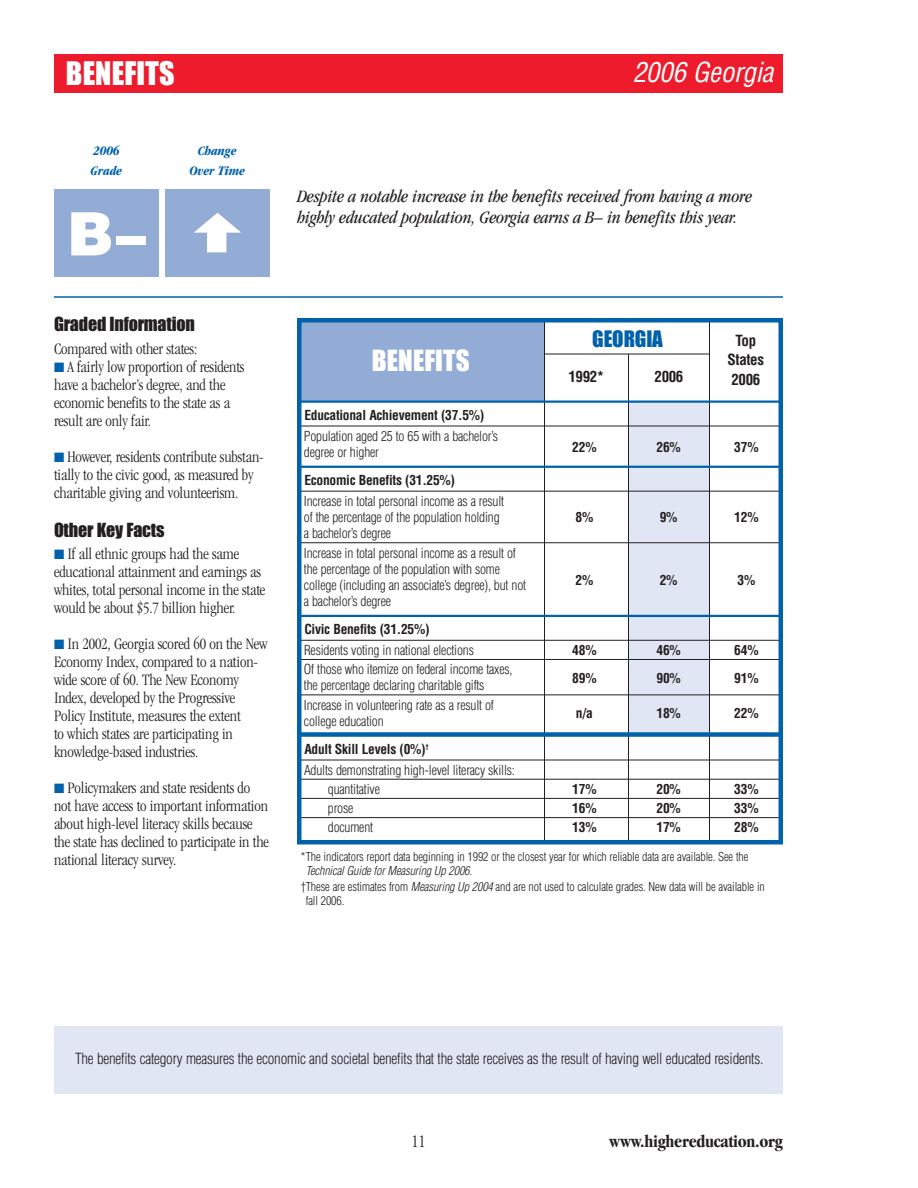
<style>
.page{position:relative;width:918px;height:1188px;background:#fff}
.page>*{position:absolute;margin:0;border:0;box-sizing:border-box;transform-origin:0 0}
.t1{font:900 60px "Helvetica";color:#fff}
.t2{font:30px "Impact";letter-spacing:.005em;color:#fff}
.t3{font:italic condensed 27px "Helvetica";letter-spacing:-.01em;color:#fff}
.t4{font:27px "Impact";letter-spacing:.005em;color:#fff}
.t5{font:21px "Impact";letter-spacing:-.005em;color:#0161aa}
.t6{font:italic condensed 18px/21px "Garamond";letter-spacing:-.01em;color:#231f20}
.t7{font:18px "Impact";letter-spacing:-.01em;color:#231f20}
.t8{font:700 condensed 18px "Garamond";letter-spacing:-.015em;color:#231f20}
.t9{font:300 condensed 18px "Garamond";color:#231f20}
.t10{font:300 condensed 16.5px/18px "Garamond";letter-spacing:-.01em;color:#231f20}
.t11{font:300 condensed 15px "Helvetica";letter-spacing:-.015em;color:#231f20}
.t12{font:700 condensed 15px/19.5px "Helvetica";letter-spacing:-.025em;color:#231f20;text-align:center}
.t13{font:300 condensed 13.5px/16.2px "Helvetica";letter-spacing:-.015em;color:#231f20}
.t14{font:700 condensed 13.5px "Helvetica";letter-spacing:-.02em;color:#231f20}
.t15{font:italic 700 condensed 13.5px/19.5px "Garamond";letter-spacing:-.01em;color:#0161aa}
.t16{font:300 condensed 12px/13.5px "Helvetica";letter-spacing:-.01em;color:#231f20}
.s1{color:#0161aa}
.s2{font-weight:700}
.s3{font-style:italic}
</style>
<div class="page">
<div style="left:297px;top:320px;width:247px;height:81px;background:#93acd6"></div>
<div style="left:54px;top:54px;width:729px;height:39px;background:#ee1b2c"></div>
<div style="left:629px;top:402px;width:81px;height:332px;background:#e0e6f3"></div>
<hr style="left:544px;top:321px;width:1px;height:522px;background:#231f20">
<hr style="left:544px;top:354px;width:166px;height:1px;background:#231f20">
<hr style="left:709px;top:320px;width:1px;height:522px;background:#231f20">
<hr style="left:628px;top:354px;width:1px;height:488px;background:#231f20">
<hr style="left:301px;top:400px;width:481px;height:3px;background:#0161aa">
<hr style="left:301px;top:426px;width:481px;height:1px;background:#231f20">
<hr style="left:301px;top:466px;width:481px;height:2px;background:#0161aa">
<hr style="left:301px;top:491px;width:481px;height:1px;background:#231f20">
<hr style="left:301px;top:542px;width:481px;height:1px;background:#231f20">
<hr style="left:301px;top:615px;width:481px;height:2px;background:#0161aa">
<hr style="left:301px;top:640px;width:481px;height:1px;background:#231f20">
<hr style="left:301px;top:659px;width:481px;height:1px;background:#231f20">
<hr style="left:301px;top:695px;width:481px;height:1px;background:#231f20">
<div style="left:301px;top:732px;width:481px;height:5px;background:#0161aa"></div>
<hr style="left:301px;top:760px;width:481px;height:1px;background:#231f20">
<hr style="left:301px;top:779px;width:481px;height:1px;background:#231f20">
<hr style="left:301px;top:798px;width:481px;height:1px;background:#231f20">
<hr style="left:301px;top:817px;width:481px;height:1px;background:#231f20">
<div style="left:54px;top:1026px;width:729px;height:68px;background:#e0e6f3"></div>
<div style="left:297px;top:318px;width:486px;height:526px;border:4px solid #0161aa"></div>
<hr style="left:54px;top:296px;width:729px;height:2px;background:#0161aa">
<div style="left:165px;top:189px;width:105px;height:88px;background:#93acd6"></div>
<svg style="left:194px;top:213px;width:47px;height:39px"></svg>
<div style="left:54px;top:189px;width:105px;height:87px;background:#93acd6"></div>
<h2 class="t2" style="left:66px;top:64px;width:110px">BENEFITS</h2>
<h3 class="t3" style="left:633px;top:62px;width:142px">2006 Georgia</h3>
<p class="t15" style="left:91px;top:142px;width:33px">2006<br>Grade</p>
<p class="t15" style="left:190px;top:143px;width:57px;text-align:center">Change<br>Over Time</p>
<h1 class="t1" style="left:67px;top:212px;width:80px">B–</h1>
<p class="t7" style="left:54px;top:319px;width:142px">Graded Information</p>
<p class="t10" style="left:54px;top:341px;width:145px">Compared with other states:</p>
<p class="t10" style="left:54px;top:359px;width:192px"><span class="s1">■</span> A fairly low proportion of residents have a bachelor’s degree, and the economic benefits to the state as a result are only fair.</p>
<p class="t10" style="left:54px;top:449px;width:211px"><span class="s1">■</span> However, residents contribute substan&shy;tially to the civic good, as measured by charitable giving and volunteerism.</p>
<p class="t7" style="left:54px;top:524px;width:112px">Other Key Facts</p>
<p class="t10" style="left:54px;top:546px;width:213px"><span class="s1">■</span> If all ethnic groups had the same educational attainment and earnings as whites, total personal income in the state would be about $5.7 billion higher.</p>
<p class="t10" style="left:54px;top:636px;width:215px"><span class="s1">■</span> In 2002, Georgia scored 60 on the New Economy Index, compared to a nation&shy;wide score of 60. The New Economy Index, developed by the Progressive Policy Institute, measures the extent<br>to which states are participating in knowledge-based industries.</p>
<p class="t10" style="left:54px;top:780px;width:217px"><span class="s1">■</span> Policymakers and state residents do not have access to important information about high-level literacy skills because the state has declined to participate in the national literacy survey.</p>
<p class="t6" style="left:297px;top:187px;width:457px">Despite a notable increase in the benefits received from having a more highly educated population, Georgia earns a B– in benefits this year.</p>
<h3 class="t4" style="left:372px;top:352px;width:99px">BENEFITS</h3>
<p class="t5" style="left:592px;top:332px;width:72px">GEORGIA</p>
<p class="t12" style="left:728px;top:332px;width:38px">Top<br>States</p>
<p class="t12" style="left:568px;top:368px;width:37px">1992*</p>
<p class="t12" style="left:655px;top:368px;width:30px">2006</p>
<p class="t12" style="left:731px;top:371px;width:30px">2006</p>
<p class="t14" style="left:304px;top:410px;width:182px">Educational Achievement (37.5%)</p>
<p class="t13" style="left:304px;top:429px;width:195px">Population aged 25 to 65 with a bachelor’s degree or higher</p>
<p class="t14" style="left:572px;top:442px;width:26px">22%</p>
<p class="t14" style="left:656px;top:442px;width:26px">26%</p>
<p class="t14" style="left:734px;top:442px;width:26px">37%</p>
<p class="t14" style="left:304px;top:475px;width:152px">Economic Benefits (31.25%)</p>
<p class="t13" style="left:304px;top:494px;width:202px">Increase in total personal income as a result of the percentage of the population holding</p>
<p class="t14" style="left:576px;top:512px;width:19px">8%</p>
<p class="t14" style="left:660px;top:512px;width:19px">9%</p>
<p class="t14" style="left:734px;top:512px;width:26px">12%</p>
<p class="t13" style="left:304px;top:525px;width:214px;line-height:19.2px">a bachelor’s degree<br>Increase in total personal income as a result of</p>
<p class="t13" style="left:304px;top:562px;width:224px">the percentage of the population with some college (including an associate’s degree), but not</p>
<p class="t14" style="left:576px;top:575px;width:19px">2%</p>
<p class="t14" style="left:660px;top:575px;width:19px">2%</p>
<p class="t14" style="left:737px;top:575px;width:19px">3%</p>
<p class="t13" style="left:304px;top:594px;width:89px">a bachelor’s degree</p>
<p class="t14" style="left:304px;top:624px;width:127px">Civic Benefits (31.25%)</p>
<p class="t13" style="left:304px;top:643px;width:171px">Residents voting in national elections</p>
<p class="t14" style="left:572px;top:645px;width:26px">48%</p>
<p class="t14" style="left:656px;top:645px;width:26px">46%</p>
<p class="t14" style="left:734px;top:645px;width:26px">64%</p>
<p class="t13" style="left:304px;top:662px;width:210px">Of those who itemize on federal income taxes, the percentage declaring charitable gifts</p>
<p class="t14" style="left:572px;top:673px;width:26px">89%</p>
<p class="t14" style="left:656px;top:673px;width:26px">90%</p>
<p class="t14" style="left:734px;top:673px;width:26px">91%</p>
<p class="t13" style="left:304px;top:698px;width:192px">Increase in volunteering rate as a result of college education</p>
<p class="t14" style="left:576px;top:708px;width:18px">n/a</p>
<p class="t14" style="left:656px;top:708px;width:26px">18%</p>
<p class="t14" style="left:734px;top:708px;width:26px">22%</p>
<p class="t13" style="left:304px;top:740px;width:212px;line-height:20.7px"><span class="s2">Adult Skill Levels (0%)</span><sup>†<br></sup>Adults demonstrating high-level literacy skills:</p>
<p class="t13" style="left:328px;top:782px;width:53px">quantitative</p>
<p class="t14" style="left:572px;top:784px;width:26px">17%</p>
<p class="t14" style="left:656px;top:784px;width:26px">20%</p>
<p class="t14" style="left:734px;top:784px;width:26px">33%</p>
<p class="t13" style="left:328px;top:801px;width:27px">prose</p>
<p class="t14" style="left:572px;top:803px;width:26px">16%</p>
<p class="t14" style="left:656px;top:803px;width:26px">20%</p>
<p class="t14" style="left:734px;top:803px;width:26px">33%</p>
<p class="t13" style="left:328px;top:820px;width:47px">document</p>
<p class="t14" style="left:572px;top:822px;width:26px">13%</p>
<p class="t14" style="left:656px;top:822px;width:26px">17%</p>
<p class="t14" style="left:734px;top:822px;width:26px">28%</p>
<p class="t16" style="left:306px;top:851px;width:444px;text-indent:-5px">*The indicators report data beginning in 1992 or the closest year for which reliable data are available. See the<br><span class="s3">Technical Guide for Measuring Up 2006</span>.</p>
<p class="t16" style="left:306px;top:881px;width:461px;text-indent:-5px">†These are estimates from <span class="s3">Measuring Up 2004</span> and are not used to calculate grades. New data will be available in fall 2006.</p>
<p class="t11" style="left:75px;top:1053px;width:690px">The benefits category measures the economic and societal benefits that the state receives as the result of having well educated residents.</p>
<p class="t9" style="left:411px;top:1134px;width:16px">11</p>
<p class="t8" style="left:609px;top:1134px;width:175px">www.highereducation.org</p>
</div>
